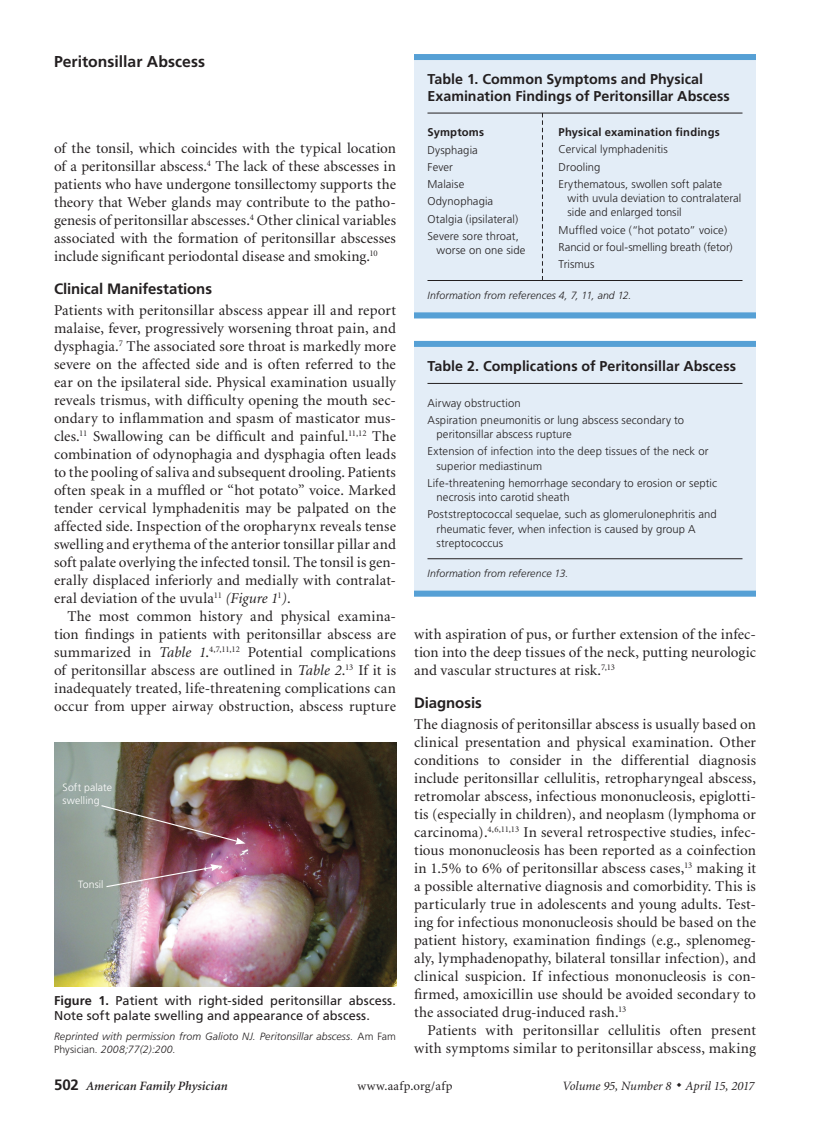
<style>
.page{position:relative;width:837px;height:1134px;background:#fff}
.page>*{position:absolute;margin:0;border:0;box-sizing:border-box;transform-origin:0 0}
.t1{font:700 15.75px "Frutiger";color:#231f20}
.body_noindent{font:15px/18px "Minion";letter-spacing:.01em;color:#231f20;text-align:justify}
.body_text{font:15px/18px "Minion";letter-spacing:.01em;color:#231f20;text-align:justify}
.head1{font:700 15px "Frutiger";letter-spacing:-.005em;color:#231f20}
.table_title{font:700 14.25px/16.5px "Frutiger";color:#231f20}
.fig_legend{font:12.75px/15px "Frutiger";letter-spacing:.005em;color:#231f20}
.t2{font:italic 12.75px "Minion";color:#231f20}
.t3{font:italic 600 12.75px "Minion";letter-spacing:.005em;color:#231f20}
.t4{font:12.75px "Minion";letter-spacing:.03em;color:#231f20}
.table_data{font:300 11.25px/14.2px "Frutiger";letter-spacing:.01em;color:#231f20}
.table_data-2{font:700 11.25px "Frutiger";letter-spacing:.015em;color:#231f20}
.table_fig_note{font:italic 300 10.5px/13.5px "Frutiger";letter-spacing:.01em;color:#231f20}
.table_note_rule{font:italic 300 10.5px "Frutiger";letter-spacing:.01em;color:#231f20}
.fig_text{font:300 10.5px/13.5px "Frutiger";letter-spacing:.01em;color:#fff}
.s1{font-style:italic}
.s2{font-weight:700}
.s3{font-style:normal}
.s4{font-family:"Frutiger";font-weight:700;font-style:normal;font-size:15px}
</style>
<div class="page">
<div style="left:414px;top:341px;width:342px;height:256px;background:#e3edf7"></div>
<div style="left:414px;top:341px;width:342px;height:6px;background:#56a0d5"></div>
<hr style="left:428px;top:383px;width:314px;height:1px;background:#231f20">
<hr style="left:428px;top:558px;width:314px;height:1px;background:#231f20">
<div style="left:414px;top:591px;width:342px;height:6px;background:#56a0d5"></div>
<div style="left:414px;top:54px;width:342px;height:264px;background:#e3edf7"></div>
<div style="left:414px;top:54px;width:342px;height:6px;background:#56a0d5"></div>
<hr style="left:428px;top:113px;width:314px;height:1px;background:#231f20">
<hr style="left:428px;top:280px;width:314px;height:1px;background:#231f20">
<div style="left:414px;top:312px;width:342px;height:6px;background:#56a0d5"></div>
<svg style="left:542px;top:114px;width:1px;height:166px"></svg>
<img style="left:54px;top:742px;width:342px;height:244px">
<img style="left:105px;top:864px;width:116px;height:24px">
<img style="left:100px;top:804px;width:146px;height:40px">
<p class="t1" style="left:54px;top:53px;width:153px">Peritonsillar Abscess</p>
<p class="body_text" style="left:54px;top:140px;width:344px">of the tonsil, which coincides with the typical location of a peritonsillar abscess.<sup>4</sup> The lack of these abscesses in patients who have undergone tonsillectomy supports the theory that Weber glands may contribute to the patho&shy;genesis of peritonsillar abscesses.<sup>4</sup> Other clinical variables associated with the formation of peritonsillar abscesses include significant periodontal disease and smoking.<sup>10</sup></p>
<p class="head1" style="left:54px;top:280px;width:160px">Clinical Manifestations</p>
<p class="body_noindent" style="left:54px;top:302px;width:344px">Patients with peritonsillar abscess appear ill and report malaise, fever, progressively worsening throat pain, and dysphagia.<sup>7</sup> The associated sore throat is markedly more severe on the affected side and is often referred to the ear on the ipsilateral side. Physical examination usually reveals trismus, with difficulty opening the mouth sec&shy;ondary to inflammation and spasm of masticator mus&shy;cles.<sup>11</sup> Swallowing can be difficult and painful.<sup>11,12</sup> The combination of odynophagia and dysphagia often leads to the pooling of saliva and subsequent drooling. Patients often speak in a muffled or “hot potato” voice. Marked tender cervical lymphadenitis may be palpated on the affected side. Inspection of the oropharynx reveals tense swelling and erythema of the anterior tonsillar pillar and soft palate overlying the infected tonsil. The tonsil is gen&shy;erally displaced inferiorly and medially with contralat&shy;eral deviation of the uvula<sup>11</sup> <span class="s1">(Figure 1</span><sup>1</sup><span class="s1">)</span>.</p>
<p class="body_text" style="left:54px;top:608px;width:344px;text-indent:14px">The most common history and physical examina&shy;tion findings in patients with peritonsillar abscess are summarized in <span class="s1">Table 1</span>.<sup>4,7,11,12</sup> Potential complications of peritonsillar abscess are outlined in <span class="s1">Table 2</span>.<sup>13</sup> If it is inadequately treated, life-threatening complications can occur from upper airway obstruction, abscess rupture</p>
<p class="fig_text" style="left:63px;top:780px;width:51px">Soft palate swelling</p>
<p class="fig_text" style="left:78px;top:877px;width:27px">Tonsil</p>
<p class="fig_legend" style="left:54px;top:993px;width:343px"><span class="s2">Figure 1.</span> Patient with right-sided peritonsillar abscess.<br>Note soft palate swelling and appearance of abscess.</p>
<p class="table_fig_note" style="left:54px;top:1029px;width:343px">Reprinted with permission from Galioto NJ. Peritonsillar abscess. <span class="s3">Am Fam<br>Physician</span>. 2008;77(2):200.</p>
<p class="table_title" style="left:428px;top:71px;width:304px">Table 1. Common Symptoms and Physical<br>Examination Findings of Peritonsillar Abscess</p>
<p class="table_data-2" style="left:428px;top:126px;width:58px">Symptoms</p>
<p class="table_data" style="left:428px;top:143px;width:52px">Dysphagia</p>
<p class="table_data" style="left:428px;top:160px;width:27px">Fever</p>
<p class="table_data" style="left:428px;top:177px;width:38px">Malaise</p>
<p class="table_data" style="left:428px;top:194px;width:67px">Odynophagia</p>
<p class="table_data" style="left:428px;top:212px;width:92px">Otalgia (ipsilateral)</p>
<p class="table_data" style="left:436px;top:229px;width:91px;text-indent:-9px">Severe sore throat, worse on one side</p>
<p class="table_note_rule" style="left:428px;top:289px;width:205px">Information from references 4, 7, 11, and 12.</p>
<p class="table_data-2" style="left:559px;top:126px;width:163px">Physical examination findings</p>
<p class="table_data" style="left:559px;top:143px;width:111px">Cervical lymphadenitis</p>
<p class="table_data" style="left:559px;top:160px;width:43px">Drooling</p>
<p class="table_data" style="left:568px;top:177px;width:175px;text-indent:-9px">Erythematous, swollen soft palate with uvula deviation to contralateral side and enlarged tonsil</p>
<p class="table_data" style="left:559px;top:223px;width:170px">Muffled voice (“hot potato” voice)</p>
<p class="table_data" style="left:559px;top:240px;width:176px">Rancid or foul-smelling breath (fetor)</p>
<p class="table_data" style="left:559px;top:257px;width:38px">Trismus</p>
<p class="table_title" style="left:428px;top:358px;width:310px">Table 2. Complications of Peritonsillar Abscess</p>
<p class="table_data" style="left:428px;top:396px;width:95px">Airway obstruction</p>
<p class="table_data" style="left:436px;top:413px;width:249px;text-indent:-9px">Aspiration pneumonitis or lung abscess secondary to peritonsillar abscess rupture</p>
<p class="table_data" style="left:436px;top:444px;width:274px;text-indent:-9px">Extension of infection into the deep tissues of the neck or superior mediastinum</p>
<p class="table_data" style="left:436px;top:476px;width:282px;text-indent:-9px">Life-threatening hemorrhage secondary to erosion or septic necrosis into carotid sheath</p>
<p class="table_data" style="left:436px;top:507px;width:282px;text-indent:-9px">Poststreptococcal sequelae, such as glomerulonephritis and rheumatic fever, when infection is caused by group A streptococcus</p>
<p class="table_note_rule" style="left:428px;top:567px;width:143px">Information from reference 13.</p>
<p class="body_text" style="left:414px;top:626px;width:344px">with aspiration of pus, or further extension of the infec&shy;tion into the deep tissues of the neck, putting neurologic and vascular structures at risk.<sup>7,13</sup></p>
<p class="head1" style="left:414px;top:694px;width:69px">Diagnosis</p>
<p class="body_noindent" style="left:414px;top:716px;width:344px">The diagnosis of peritonsillar abscess is usually based on clinical presentation and physical examination. Other conditions to consider in the differential diagnosis include peritonsillar cellulitis, retropharyngeal abscess, retromolar abscess, infectious mononucleosis, epiglotti&shy;tis (especially in children), and neoplasm (lymphoma or carcinoma).<sup>4,6,11,13</sup> In several retrospective studies, infec&shy;tious mononucleosis has been reported as a coinfection in 1.5% to 6% of peritonsillar abscess cases,<sup>13</sup> making it a possible alternative diagnosis and comorbidity. This is particularly true in adolescents and young adults. Test&shy;ing for infectious mononucleosis should be based on the patient history, examination findings (e.g., splenomeg&shy;aly, lymphadenopathy, bilateral tonsillar infection), and clinical suspicion. If infectious mononucleosis is con&shy;firmed, amoxicillin use should be avoided secondary to the associated drug-induced rash.<sup>13</sup></p>
<p class="body_text" style="left:414px;top:1022px;width:343px;text-align:right">Patients with peritonsillar cellulitis often present with symptoms similar to peritonsillar abscess, making</p>
<p class="t3" style="left:54px;top:1080px;width:175px"><span class="s4">502</span> American Family Physician</p>
<p class="t4" style="left:357px;top:1080px;width:97px">www.aafp.org/afp</p>
<p class="t2" style="left:562px;top:1080px;width:194px">Volume 95, Number 8 ◆ April 15, 2017</p>
</div>
